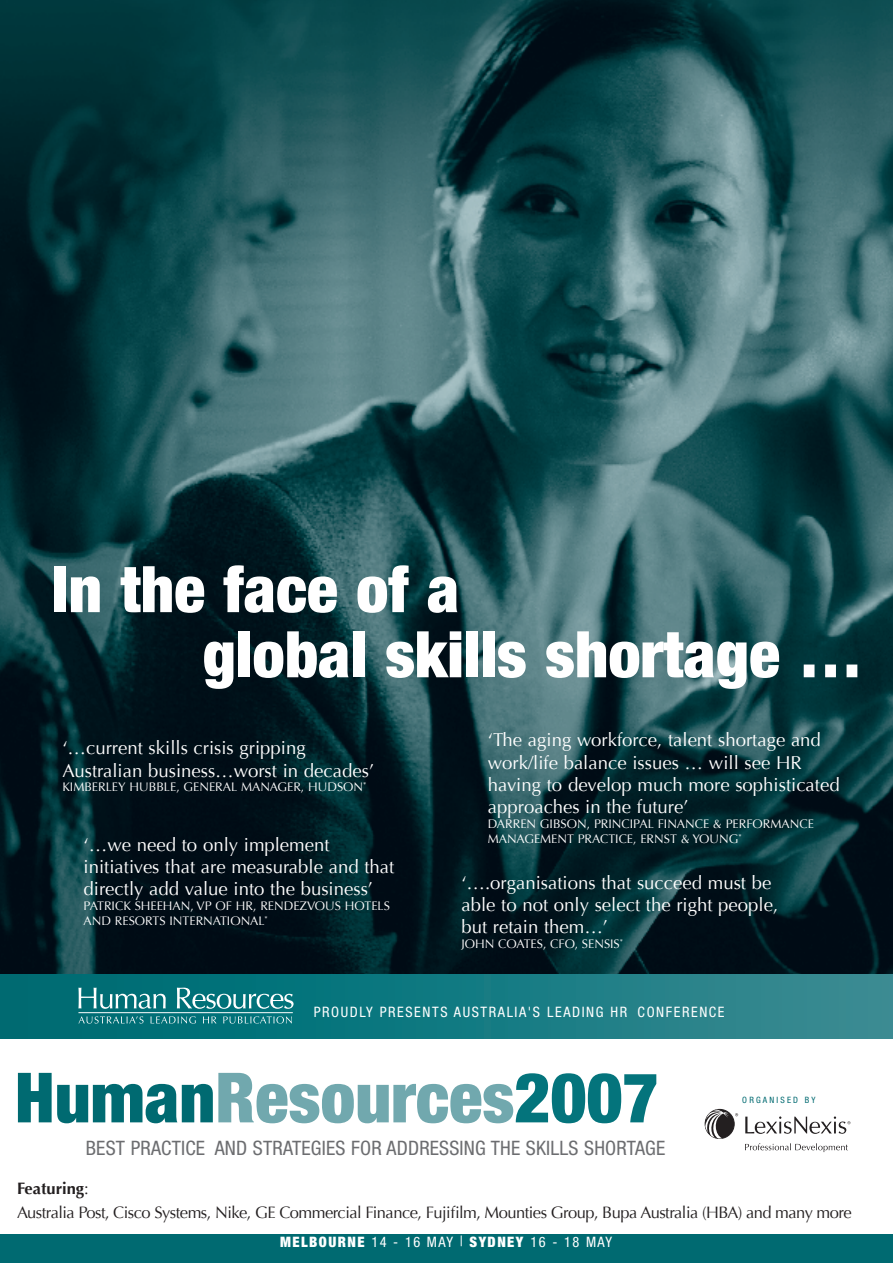
<style>
.page{position:relative;width:893px;height:1263px;background:#fff}
.page>*{position:absolute;margin:0;border:0;box-sizing:border-box;transform-origin:0 0}
.t1{font:900 condensed 69.3px "Helvetica Neue";color:#71a8ae}
.t2{font:900 condensed 64.35px "Helvetica Neue";color:#fff}
.t3{font:condensed 19.95px "Helvetica Neue";letter-spacing:.01em;color:#6c6d70}
.t4{font:18.6px/22.4px "Optima";color:#fff}
.t5{font:16.5px "Optima";letter-spacing:-.03em;color:#231f20}
.t6{font:700 16.5px "Optima";color:#231f20}
.t7{font:condensed 14.4px "Helvetica Neue";letter-spacing:.11em;color:#fff}
.t8{font:12.45px/14.9px "Optima";color:#fff}
.t9{font:condensed 8.7px "Helvetica Neue";letter-spacing:.25em;color:#006a71}
.s1{color:#006a71}
.s2{color:#04747c}
.s3{font-weight:400}
.s4{font-weight:900}
</style>
<div class="page">
<img style="left:0;top:0;width:893px;height:975px">
<div style="left:0;top:975px;width:893px;height:64px;background:linear-gradient(to right,#006b72,#378b92)"></div>
<div style="left:0;top:1234px;width:893px;height:29px;background:#006a71"></div>
<svg style="left:745px;top:1116px;width:105px;height:18px"></svg>
<div style="left:705px;top:1109px;width:29px;height:29px;background:#231f20;border-radius:50%"></div>
<div style="left:705px;top:1109px;width:30px;height:30px;border:1px solid #231f20;border-radius:50%"></div>
<svg style="left:705px;top:1110px;width:24px;height:28px"></svg>
<svg style="left:745px;top:1143px;width:103px;height:9px"></svg>
<svg style="left:78px;top:988px;width:88px;height:21px"></svg>
<svg style="left:177px;top:988px;width:117px;height:21px"></svg>
<svg style="left:78px;top:1016px;width:66px;height:7px"></svg>
<svg style="left:151px;top:1016px;width:45px;height:7px"></svg>
<svg style="left:203px;top:1016px;width:14px;height:7px"></svg>
<svg style="left:223px;top:1016px;width:69px;height:7px"></svg>
<p class="t2" style="left:52px;top:550px;width:409px">In the face of a</p>
<p class="t2" style="left:202px;top:615px;width:662px">global skills shortage …</p>
<p class="t4" style="left:62px;top:737px;width:313px">‘…current skills crisis gripping<br>Australian business…worst in decades’</p>
<p class="t8" style="left:62px;top:780px;width:306px">Kimberley Hubble, General Manager, Hudson<sup>*</sup></p>
<p class="t4" style="left:84px;top:833px;width:312px">‘…we need to only implement initiatives that are measurable and that directly add value into the business’</p>
<p class="t8" style="left:84px;top:898px;width:308px">Patrick Sh eehan, VP of HR, Rendezvous Hotels and Resorts I nternational<sup>*</sup></p>
<p class="t4" style="left:488px;top:729px;width:353px">‘The aging workforce, talent shortage and work/life balance issues … will see HR having to develop much more sophisticated approaches in the future’</p>
<p class="t8" style="left:488px;top:817px;width:327px">Darren Gibson, Principal Finance &amp; Performance<br>Manag ement Practice, Ernst &amp; Young <sup>*</sup></p>
<p class="t4" style="left:461px;top:872px;width:318px">‘….organisations that succeed must be able to not only select the right people, but retain them…’</p>
<p class="t8" style="left:461px;top:937px;width:163px">Joh n Coates, CFO, Sensis<sup>*</sup></p>
<p class="t7" style="left:314px;top:1003px;width:307px">PROUDLY PRESENTS AUSTRALIA'S LEADING HRC</p>
<p class="t7" style="left:647px;top:1003px;width:79px">ONFERENCE</p>
<p class="t1" style="left:15px;top:1055px;width:645px"><span class="s1">Human</span>Resources<span class="s2">2007</span></p>
<p class="t3" style="left:86px;top:1137px;width:581px">BEST PRACTICE AND STRATEGIES FOR ADDRESSING THE SKILLS SHORTAGE</p>
<p class="t9" style="left:742px;top:1095px;width:75px">ORGANISED BY</p>
<p class="t6" style="left:17px;top:1179px;width:73px">Featuring<span class="s3">:</span></p>
<p class="t5" style="left:17px;top:1203px;width:836px">Australia Post, Cisco Systems, N ike, GE Commercial Finance, Fujifilm, Mounties Group, B upa Australia (HBA) and many more</p>
<p class="t7" style="left:280px;top:1233px;width:333px"><span class="s4">Melbourne</span> 14 - 16 MAY | <span class="s4">Sydney</span> 16 - 18 MAY</p>
</div>
